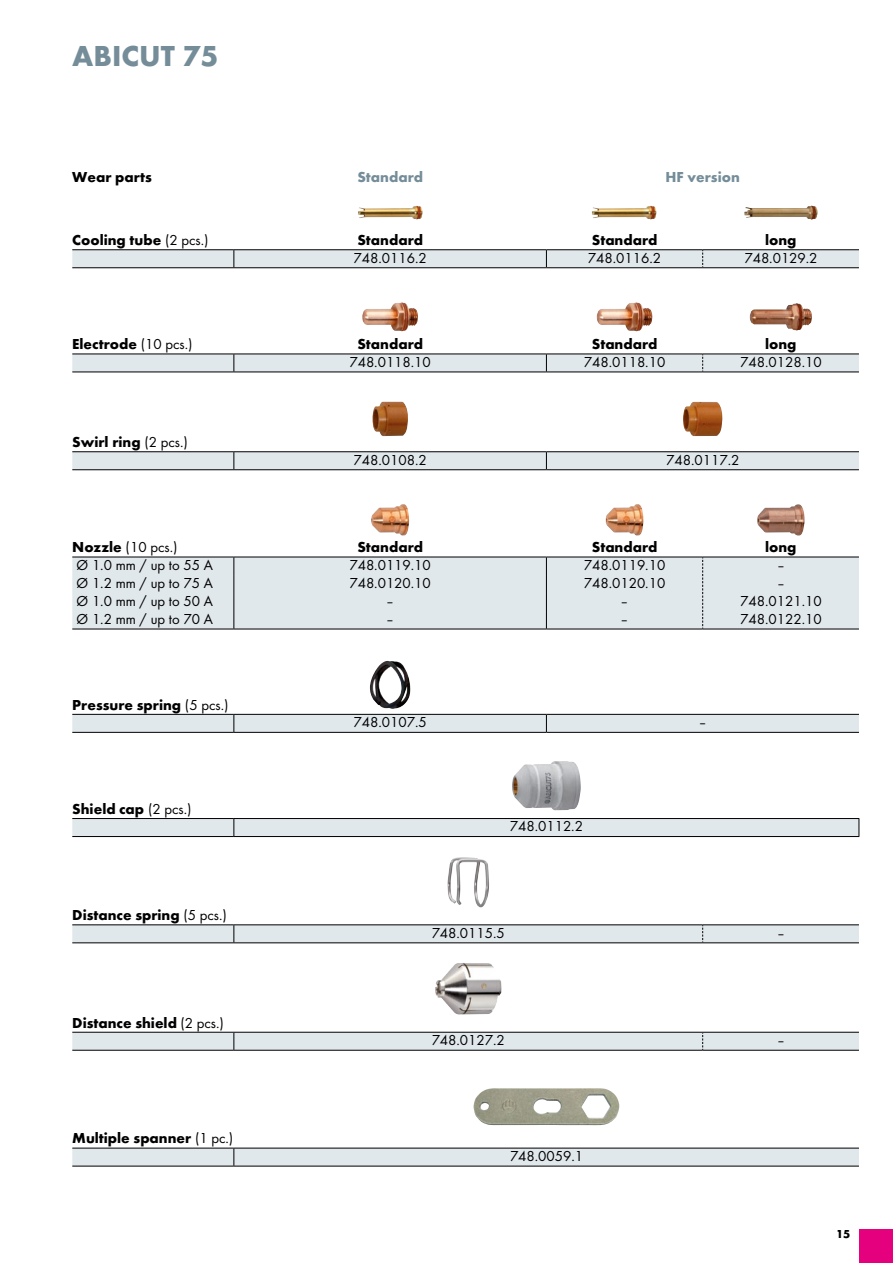
<style>
.page{position:relative;width:893px;height:1263px;background:#fff}
.page>*{position:absolute;margin:0;border:0;box-sizing:border-box;transform-origin:0 0}
.t1{font:700 30px "Futura TOT";color:#748d99}
.t2{font:15px "Futura TOT Boo";color:#000}
.t3{font:700 15px "Futura TOT";color:#000}
.t4{font:700 15px "Futura TOT";color:#748d99}
.t5{font:700 12px "Futura TOT";color:#000}
.s1{font-family:"Futura TOT Boo";font-weight:400}
.s2{font-family:"Futura TOT";font-weight:700}
</style>
<div class="page">
<div style="left:859px;top:1229px;width:34px;height:34px;background:#e5007d"></div>
<img style="left:358px;top:206px;width:64px;height:13px">
<img style="left:362px;top:303px;width:56px;height:28px">
<img style="left:371px;top:504px;width:38px;height:32px">
<img style="left:372px;top:402px;width:36px;height:34px">
<img style="left:512px;top:761px;width:69px;height:49px">
<img style="left:447px;top:857px;width:42px;height:50px">
<img style="left:435px;top:963px;width:67px;height:51px">
<img style="left:592px;top:206px;width:64px;height:13px">
<img style="left:597px;top:303px;width:55px;height:28px">
<img style="left:606px;top:504px;width:37px;height:32px">
<img style="left:683px;top:402px;width:39px;height:34px">
<img style="left:744px;top:206px;width:73px;height:14px">
<img style="left:750px;top:303px;width:62px;height:27px">
<img style="left:757px;top:504px;width:48px;height:31px">
<img style="left:370px;top:661px;width:40px;height:48px">
<img style="left:473px;top:1088px;width:147px;height:37px">
<hr style="left:72px;top:249px;width:162px;height:1px;background:#000">
<hr style="left:234px;top:249px;width:312px;height:1px;background:#000">
<hr style="left:546px;top:249px;width:157px;height:1px;background:#000">
<hr style="left:703px;top:249px;width:156px;height:1px;background:#000">
<svg style="left:72px;top:250px;width:787px;height:18px;background:#d3dade"></svg>
<hr style="left:72px;top:372px;width:162px;height:1px;background:#000">
<hr style="left:234px;top:372px;width:312px;height:1px;background:#000">
<hr style="left:546px;top:372px;width:157px;height:1px;background:#000">
<hr style="left:703px;top:372px;width:156px;height:1px;background:#000">
<svg style="left:72px;top:354px;width:787px;height:18px;background:#d3dade"></svg>
<div style="left:72px;top:558px;width:787px;height:71px;background:#e1e8ec"></div>
<hr style="left:72px;top:629px;width:162px;height:1px;background:#000">
<hr style="left:234px;top:629px;width:312px;height:1px;background:#000">
<hr style="left:546px;top:629px;width:157px;height:1px;background:#000">
<hr style="left:703px;top:629px;width:156px;height:1px;background:#000">
<hr style="left:72px;top:557px;width:162px;height:1px;background:#000">
<hr style="left:234px;top:557px;width:312px;height:1px;background:#000">
<hr style="left:546px;top:557px;width:157px;height:1px;background:#000">
<hr style="left:703px;top:557px;width:156px;height:1px;background:#000">
<svg style="left:233px;top:557px;width:1px;height:72px"></svg>
<svg style="left:546px;top:557px;width:1px;height:72px"></svg>
<svg style="left:702px;top:557px;width:1px;height:72px"></svg>
<hr style="left:72px;top:451px;width:162px;height:1px;background:#000">
<hr style="left:234px;top:451px;width:312px;height:1px;background:#000">
<hr style="left:546px;top:451px;width:313px;height:1px;background:#000">
<svg style="left:72px;top:452px;width:787px;height:18px;background:#d4dade"></svg>
<hr style="left:72px;top:836px;width:162px;height:1px;background:#000">
<hr style="left:234px;top:836px;width:625px;height:1px;background:#000">
<svg style="left:72px;top:818px;width:788px;height:18px;background:#d3dade"></svg>
<hr style="left:72px;top:924px;width:162px;height:1px;background:#000">
<hr style="left:703px;top:924px;width:156px;height:1px;background:#000">
<hr style="left:234px;top:924px;width:469px;height:1px;background:#000">
<svg style="left:72px;top:925px;width:787px;height:18px;background:#d4dade"></svg>
<hr style="left:72px;top:1050px;width:162px;height:1px;background:#000">
<hr style="left:703px;top:1050px;width:156px;height:1px;background:#000">
<hr style="left:234px;top:1050px;width:469px;height:1px;background:#000">
<svg style="left:72px;top:1032px;width:787px;height:18px;background:#d4dade"></svg>
<hr style="left:72px;top:732px;width:162px;height:1px;background:#000">
<hr style="left:234px;top:732px;width:312px;height:1px;background:#000">
<hr style="left:546px;top:732px;width:313px;height:1px;background:#000">
<svg style="left:72px;top:714px;width:787px;height:18px;background:#d4dade"></svg>
<hr style="left:72px;top:1166px;width:162px;height:1px;background:#000">
<hr style="left:234px;top:1166px;width:625px;height:1px;background:#000">
<svg style="left:72px;top:1148px;width:787px;height:18px;background:#d4dade"></svg>
<h1 class="t1" style="left:72px;top:38px;width:148px">ABICUT 75</h1>
<p class="t3" style="left:72px;top:168px;width:81px">Wear parts</p>
<p class="t4" style="left:357px;top:168px;width:67px">Standard</p>
<p class="t4" style="left:665px;top:168px;width:76px">HF version</p>
<p class="t3" style="left:72px;top:231px;width:138px">Cooling tube <span class="s1">(2 pcs.)</span></p>
<p class="t3" style="left:357px;top:231px;width:67px">Standard</p>
<p class="t3" style="left:592px;top:231px;width:67px">Standard</p>
<p class="t3" style="left:765px;top:231px;width:33px">long</p>
<p class="t2" style="left:354px;top:249px;width:75px">748.0116.2</p>
<p class="t2" style="left:588px;top:249px;width:75px">748.0116.2</p>
<p class="t2" style="left:744px;top:249px;width:75px">748.0129.2</p>
<p class="t3" style="left:72px;top:335px;width:122px">Electrode <span class="s1">(10 pcs.)</span></p>
<p class="t3" style="left:357px;top:335px;width:67px">Standard</p>
<p class="t3" style="left:592px;top:335px;width:67px">Standard</p>
<p class="t3" style="left:765px;top:335px;width:33px">long</p>
<p class="t2" style="left:349px;top:353px;width:83px">748.0118.10</p>
<p class="t2" style="left:584px;top:353px;width:83px">748.0118.10</p>
<p class="t2" style="left:740px;top:353px;width:83px">748.0128.10</p>
<p class="t3" style="left:72px;top:433px;width:117px">Swirl ring <span class="s1">(2 pcs.)</span></p>
<p class="t2" style="left:354px;top:451px;width:75px">748.0108.2</p>
<p class="t2" style="left:666px;top:451px;width:75px">748.0117.2</p>
<p class="t2" style="left:72px;top:538px;width:107px"><span class="s2">Nozzle</span> (10 pcs.)</p>
<p class="t3" style="left:357px;top:538px;width:67px">Standard</p>
<p class="t3" style="left:592px;top:538px;width:67px">Standard</p>
<p class="t3" style="left:765px;top:538px;width:33px">long</p>
<p class="t2" style="left:77px;top:556px;width:138px">Ø 1.0 mm / up to 55 A</p>
<p class="t2" style="left:349px;top:556px;width:83px">748.0119.10</p>
<p class="t2" style="left:584px;top:556px;width:83px">748.0119.10</p>
<p class="t2" style="left:777px;top:556px;width:10px">–</p>
<p class="t2" style="left:77px;top:574px;width:138px">Ø 1.2 mm / up to 75 A</p>
<p class="t2" style="left:349px;top:574px;width:83px">748.0120.10</p>
<p class="t2" style="left:584px;top:574px;width:83px">748.0120.10</p>
<p class="t2" style="left:777px;top:574px;width:10px">–</p>
<p class="t2" style="left:77px;top:592px;width:138px">Ø 1.0 mm / up to 50 A</p>
<p class="t2" style="left:386px;top:592px;width:10px">–</p>
<p class="t2" style="left:620px;top:592px;width:10px">–</p>
<p class="t2" style="left:740px;top:592px;width:83px">748.0121.10</p>
<p class="t2" style="left:77px;top:610px;width:138px">Ø 1.2 mm / up to 70 A</p>
<p class="t2" style="left:386px;top:610px;width:10px">–</p>
<p class="t2" style="left:620px;top:610px;width:10px">–</p>
<p class="t2" style="left:740px;top:610px;width:83px">748.0122.10</p>
<p class="t3" style="left:72px;top:695px;width:158px">Pressure spring <span class="s1">(5 pcs.)</span></p>
<p class="t3" style="left:72px;top:799px;width:121px">Shield cap <span class="s1">(2 pcs.)</span></p>
<p class="t3" style="left:72px;top:906px;width:156px">Distance spring <span class="s1">(5 pcs.)</span></p>
<p class="t3" style="left:72px;top:1013px;width:153px">Distance shield <span class="s1">(2 pcs.)</span></p>
<p class="t2" style="left:354px;top:713px;width:75px">748.0107.5</p>
<p class="t2" style="left:699px;top:713px;width:10px">–</p>
<p class="t2" style="left:510px;top:817px;width:75px">748.0112.2</p>
<p class="t2" style="left:432px;top:924px;width:75px">748.0115.5</p>
<p class="t2" style="left:777px;top:924px;width:10px">–</p>
<p class="t2" style="left:432px;top:1031px;width:75px">748.0127.2</p>
<p class="t2" style="left:777px;top:1031px;width:10px">–</p>
<p class="t3" style="left:72px;top:1129px;width:163px">Multiple spanner <span class="s1">(1 pc.)</span></p>
<p class="t2" style="left:510px;top:1147px;width:75px">748.0059.1</p>
<p class="t5" style="left:836px;top:1227px;width:16px">15</p>
</div>
